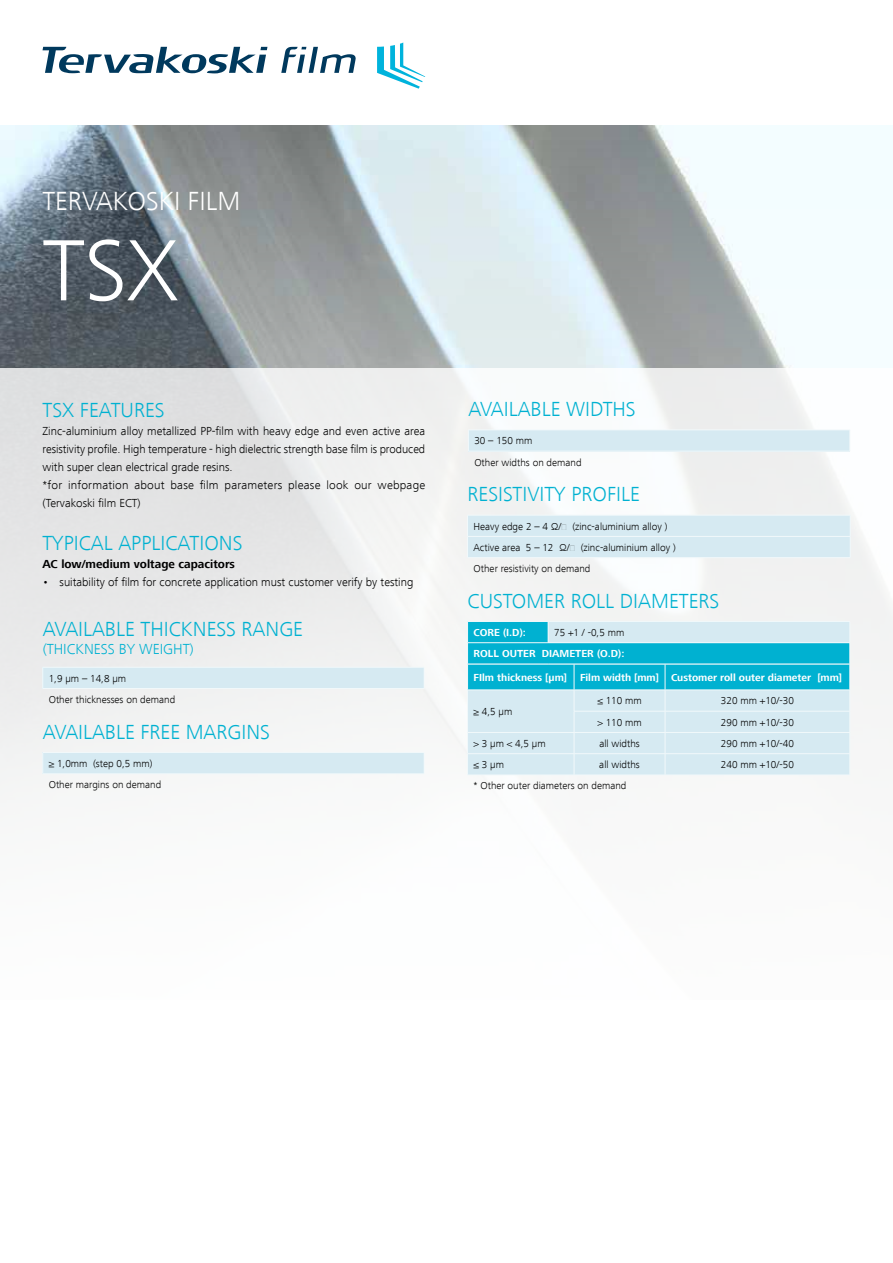
<style>
.page{position:relative;width:893px;height:1263px;background:#fff}
.page>*{position:absolute;margin:0;border:0;box-sizing:border-box;transform-origin:0 0}
.t1{font:300 90px "Frutiger Next LT";color:#fff}
.t2{font:300 27px "Frutiger Next LT";color:#fff}
.t3{font:300 21px "Frutiger Next LT";color:#00b1d1}
.t4{font:300 15px "Frutiger Next LT";color:#00b1d1}
.t5{font:300 12px/18px "Frutiger Next LT";color:#000}
.t6{font:700 12px "Frutiger Next LT";color:#000}
.t7{font:300 10.5px/21.3px "Frutiger Next LT";color:#000}
.t8{font:700 10.5px "Frutiger Next LT";color:#fff}
</style>
<div class="page">
<img style="left:0;top:125px;width:893px;height:243px">
<svg style="left:0;top:368px;width:893px;height:428px;fill:#f0f1f1"></svg>
<svg style="left:281px;top:47px;width:75px;height:26px"></svg>
<svg style="left:43px;top:47px;width:224px;height:26px"></svg>
<svg style="left:377px;top:43px;width:48px;height:46px"></svg>
<hr style="left:467px;top:775px;width:107px;height:1px;background:#f2f9fb">
<hr style="left:574px;top:775px;width:91px;height:1px;background:#f2f9fb">
<hr style="left:665px;top:775px;width:185px;height:1px;background:#f2f9fb">
<svg style="left:467px;top:621px;width:384px;height:154px;background:#93d8e7"></svg>
<hr style="left:467px;top:664px;width:81px;height:1px;background:#f2f9fb">
<hr style="left:548px;top:664px;width:302px;height:1px;background:#f2f9fb">
<div style="left:467px;top:515px;width:384px;height:43px;background:#d6eaf2"></div>
<hr style="left:467px;top:536px;width:383px;height:1px;background:#f2f9fb">
<hr style="left:467px;top:557px;width:383px;height:1px;background:#f2f9fb">
<hr style="left:467px;top:515px;width:383px;height:1px;background:#f2f9fb">
<div style="left:468px;top:430px;width:382px;height:21px;background:#d6eaf2"></div>
<hr style="left:468px;top:430px;width:382px;height:1px;background:#f2f9fb">
<svg style="left:468px;top:431px;width:1px;height:20px"></svg>
<svg style="left:850px;top:430px;width:1px;height:21px"></svg>
<hr style="left:468px;top:451px;width:382px;height:1px;background:#f2f9fb">
<div style="left:43px;top:752px;width:381px;height:22px;background:#d6eaf2"></div>
<hr style="left:43px;top:752px;width:381px;height:1px;background:#f2f9fb">
<svg style="left:42px;top:753px;width:1px;height:20px"></svg>
<svg style="left:424px;top:753px;width:1px;height:20px"></svg>
<hr style="left:43px;top:773px;width:381px;height:1px;background:#f2f9fb">
<div style="left:43px;top:667px;width:381px;height:21px;background:#d6eaf2"></div>
<hr style="left:43px;top:667px;width:381px;height:1px;background:#f2f9fb">
<svg style="left:42px;top:667px;width:1px;height:21px"></svg>
<svg style="left:424px;top:667px;width:1px;height:21px"></svg>
<hr style="left:43px;top:688px;width:381px;height:1px;background:#f2f9fb">
<h2 class="t2" style="left:43px;top:186px;width:199px">TERVAKOSKI FILM</h2>
<h1 class="t1" style="left:43px;top:221px;width:138px">TSX</h1>
<h3 class="t3" style="left:43px;top:398px;width:124px">TSX FEATURES</h3>
<p class="t5" style="left:43px;top:422px;width:384px">Zinc-aluminium alloy metallized PP-film with heavy edge and even active area resistivity profile. High temperature - high dielectric strength base film is produced with super clean electrical grade resins.<br>*for information about base film parameters please look our webpage (Tervakoski film ECT)</p>
<h3 class="t3" style="left:43px;top:532px;width:201px">TYPICAL APPLICATIONS</h3>
<p class="t6" style="left:43px;top:557px;width:194px">AC low/medium voltage capacitors</p>
<p class="t5" style="left:43px;top:573px;width:372px">• suitability of film for concrete application must customer verify by testing</p>
<h3 class="t3" style="left:43px;top:617px;width:262px">AVAILABLE THICKNESS RANGE</h3>
<h3 class="t4" style="left:43px;top:641px;width:153px">(THICKNESS BY WEIGHT)</h3>
<p class="t7" style="left:49px;top:667px;width:128px">1,9 µm – 14,8 µm<br>Other thicknesses on demand</p>
<h3 class="t3" style="left:43px;top:720px;width:229px">AVAILABLE FREE MARGINS</h3>
<p class="t7" style="left:49px;top:753px;width:114px">≥ 1,0mm (step 0,5 mm)<br>Other margins on demand</p>
<h3 class="t3" style="left:468px;top:397px;width:169px">AVAILABLE WIDTHS</h3>
<p class="t7" style="left:474px;top:430px;width:109px">30 – 150 mm<br>Other widths on demand</p>
<h3 class="t3" style="left:468px;top:483px;width:174px">RESISTIVITY PROFILE</h3>
<p class="t7" style="left:474px;top:515px;width:204px">Heavy edge 2 – 4 Ω/□ (zinc-aluminium alloy )<br>Active area 5 – 12 Ω/□ (zinc-aluminium alloy )<br>Other resistivity on demand</p>
<h3 class="t3" style="left:468px;top:589px;width:253px">CUSTOMER ROLL DIAMETERS</h3>
<p class="t8" style="left:474px;top:626px;width:54px">CORE (I.D):</p>
<p class="t7" style="left:554px;top:622px;width:72px">75 +1 / -0,5 mm</p>
<p class="t8" style="left:474px;top:648px;width:152px">ROLL OUTER DIAMETER (O.D):</p>
<p class="t8" style="left:474px;top:671px;width:370px">FIlm thickness [µm] Film width [mm] Customer roll outer diameter [mm]</p>
<p class="t7" style="left:474px;top:701px;width:40px">≥ 4,5 µm</p>
<p class="t7" style="left:597px;top:690px;width:46px">≤ 110 mm</p>
<p class="t7" style="left:721px;top:690px;width:75px">320 mm +10/-30</p>
<p class="t7" style="left:597px;top:711px;width:46px">&gt; 110 mm</p>
<p class="t7" style="left:721px;top:711px;width:75px">290 mm +10/-30</p>
<p class="t7" style="left:474px;top:733px;width:74px">&gt; 3 µm &lt; 4,5 µm</p>
<p class="t7" style="left:599px;top:733px;width:42px">all widths</p>
<p class="t7" style="left:721px;top:733px;width:75px">290 mm +10/-40</p>
<p class="t7" style="left:474px;top:754px;width:32px">≤ 3 µm</p>
<p class="t7" style="left:599px;top:754px;width:42px">all widths</p>
<p class="t7" style="left:721px;top:754px;width:75px">240 mm +10/-50</p>
<p class="t7" style="left:473px;top:775px;width:154px">* Other outer diameters on demand</p>
</div>
